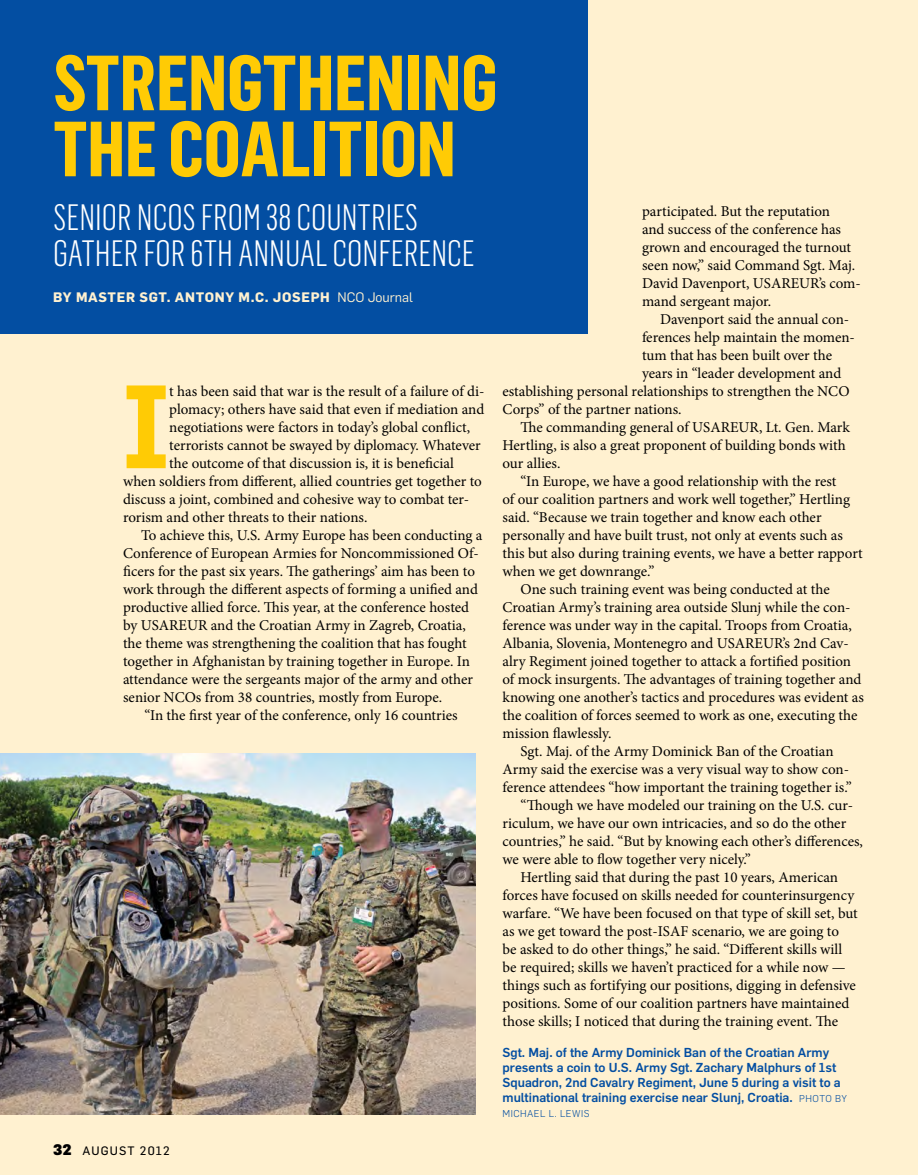
<style>
.page{position:relative;width:918px;height:1175px;background:#fff}
.page>*{position:absolute;margin:0;border:0;box-sizing:border-box;transform-origin:0 0}
.Body_text_-_Minion{font:700 115.95px "Flama Condensed";color:#ffcb05}
.t1{font:700 76.5px/66px "Flama Condensed";color:#ffcb05}
.t2{font:300 36px/36px "Flama Condensed";color:#fff}
.Body_text_-_Minion-2{font:15px/18px "Minion Pro";letter-spacing:-.005em;color:#000}
.t3{font:700 13.5px "Flama";letter-spacing:.05em;color:#fff1d0}
.t4{font:500 12.75px/15px "Flama";color:#034ea2}
.t5{font:12px "Flama Basic";letter-spacing:.1em;color:#000}
.t6{font:300 9.75px "Flama";letter-spacing:.05em;color:#034ea2}
.s1{font-weight:400}
.s2{font-family:"Flama";font-weight:900;font-size:15px}
.s3{font-weight:300;font-size:9.75px}
</style>
<div class="page">
<div style="left:0;top:0;width:918px;height:1174px;background:#fff1d0"></div>
<div style="left:0;top:0;width:588px;height:333px;background:#034ea2"></div>
<img style="left:0;top:753px;width:476px;height:361px">
<p class="t1" style="left:53px;top:48px;width:446px">STRENGTHENING<br>THE COALITION</p>
<p class="t2" style="left:53px;top:198px;width:423px">SENIOR NCOS FROM 38 COUNTRIES<br>GATHER FOR 6TH ANNUAL CONFERENCE</p>
<p class="t3" style="left:53px;top:288px;width:361px">BY MASTER SGT. ANTONY M.C. JOSEPH <span class="s1">NCO Journal</span></p>
<p class="Body_text_-_Minion-2" style="left:642px;top:202px;width:220px">participated. But the reputation<br>and success of the conference has grown and encouraged the turnout seen now,” said Command Sgt. Maj.<br>David Davenport, USAREUR’s com&shy;mand sergeant major.</p>
<p class="Body_text_-_Minion-2" style="left:660px;top:310px;width:191px">Davenport said the annual con-</p>
<p class="Body_text_-_Minion-2" style="left:642px;top:328px;width:214px">ferences help maintain the momen-</p>
<p class="Body_text_-_Minion-2" style="left:642px;top:346px;width:192px">tum that has been built over the</p>
<p class="Body_text_-_Minion-2" style="left:642px;top:364px;width:201px">years in “leader development and</p>
<p class="Body_text_-_Minion-2" style="left:503px;top:382px;width:349px">establishing personal relationships to strengthen the NCO</p>
<p class="Body_text_-_Minion-2" style="left:503px;top:400px;width:181px">Corps” of the partner nations.</p>
<p class="Body_text_-_Minion-2" style="left:503px;top:418px;width:349px;text-indent:18px">The commanding general of USAREUR, Lt. Gen. Mark<br>Hertling, is also a great proponent of building bonds with our allies.</p>
<p class="Body_text_-_Minion-2" style="left:503px;top:472px;width:362px;text-indent:18px">“In Europe, we have a good relationship with the rest<br>of our coalition partners and work well together,” Hertling said. “Because we train together and know each other personally and have built trust, not only at events such as this but also during training events, we have a better rapport when we get downrange.”</p>
<p class="Body_text_-_Minion-2" style="left:503px;top:580px;width:363px;text-indent:18px">One such training event was being conducted at the Croatian Army’s training area outside Slunj while the con&shy;ference was under way in the capital. Troops from Croatia, Albania, Slovenia, Montenegro and USAREUR’s 2nd Cav&shy;alry Regiment joined together to attack a fortified position of mock insurgents. The advantages of training together and knowing one another’s tactics and procedures was evident as the coalition of forces seemed to work as one, executing the mission flawlessly.</p>
<p class="Body_text_-_Minion-2" style="left:503px;top:742px;width:351px;text-align:center">Sgt. Maj. of the Army Dominick Ban of the Croatian<br>Army said the exercise was a very visual way to show con&shy;ference attendees “how important the training together is.”</p>
<p class="Body_text_-_Minion-2" style="left:503px;top:796px;width:362px;text-indent:18px">“Though we have modeled our training on the U.S. cur&shy;riculum, we have our own intricacies, and so do the other countries,” he said. “But by knowing each other’s differences, we were able to flow together very nicely.”</p>
<p class="Body_text_-_Minion-2" style="left:503px;top:868px;width:357px;text-indent:18px">Hertling said that during the past 10 years, American forces have focused on skills needed for counterinsurgency warfare. “We have been focused on that type of skill set, but as we get toward the post-ISAF scenario, we are going to<br>be asked to do other things,” he said. “Different skills will be required; skills we haven’t practiced for a while now — things such as fortifying our positions, digging in defensive positions. Some of our coalition partners have maintained those skills; I noticed that during the training event. The</p>
<p class="Body_text_-_Minion" style="left:123px;top:353px;width:48px">I</p>
<p class="Body_text_-_Minion-2" style="left:169px;top:382px;width:317px">t has been said that war is the result of a failure of di-</p>
<p class="Body_text_-_Minion-2" style="left:169px;top:400px;width:317px">plomacy; others have said that even if mediation and</p>
<p class="Body_text_-_Minion-2" style="left:169px;top:418px;width:302px">negotiations were factors in today’s global conflict,</p>
<p class="Body_text_-_Minion-2" style="left:169px;top:436px;width:313px">terrorists cannot be swayed by diplomacy. Whatever</p>
<p class="Body_text_-_Minion-2" style="left:169px;top:454px;width:286px">the outcome of that discussion is, it is beneficial</p>
<p class="Body_text_-_Minion-2" style="left:123px;top:472px;width:360px">when soldiers from different, allied countries get together to</p>
<p class="Body_text_-_Minion-2" style="left:123px;top:490px;width:348px">discuss a joint, combined and cohesive way to combat ter-</p>
<p class="Body_text_-_Minion-2" style="left:123px;top:508px;width:246px">rorism and other threats to their nations.</p>
<p class="Body_text_-_Minion-2" style="left:123px;top:526px;width:361px;text-indent:18px">To achieve this, U.S. Army Europe has been conducting a Conference of European Armies for Noncommissioned Of&shy;ficers for the past six years. The gatherings’ aim has been to work through the different aspects of forming a unified and productive allied force. This year, at the conference hosted by USAREUR and the Croatian Army in Zagreb, Croatia, the theme was strengthening the coalition that has fought together in Afghanistan by training together in Europe. In attendance were the sergeants major of the army and other senior NCOs from 38 countries, mostly from Europe.</p>
<p class="Body_text_-_Minion-2" style="left:144px;top:706px;width:315px">“In the first year of the conference, only 16 countries</p>
<p class="t5" style="left:53px;top:1142px;width:118px"><span class="s2">32</span> AUGUST 2012</p>
<p class="t4" style="left:502px;top:1043px;width:346px">Sgt. Maj. of the Army Dominick Ban of the Croatian Army presents a coin to U.S. Army Sgt. Zachary Malphurs of 1st Squadron, 2nd Cavalry Regiment, June 5 during a visit to a multinational training exercise near Slunj, Croatia. <span class="s3">PHOTO BY</span></p>
<p class="t6" style="left:502px;top:1106px;width:88px">MICHAEL L. LEWIS</p>
</div>
